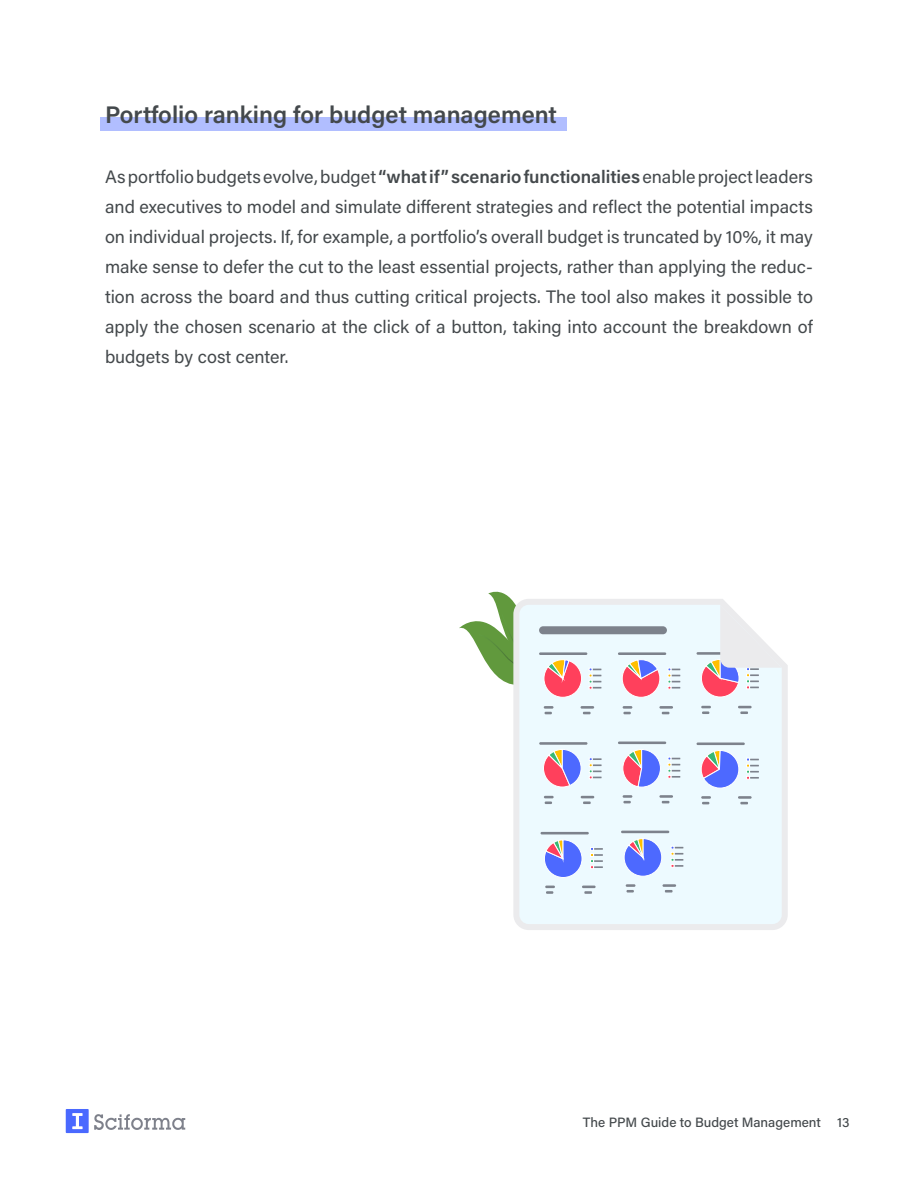
<style>
.page{position:relative;width:918px;height:1188px;background:#fff}
.page>*{position:absolute;margin:0;border:0;box-sizing:border-box;transform-origin:0 0}
.semititle{font:24px "Acumin Variable Concept";color:#44494c}
.semititle-2{font:18px/30px "Acumin Pro";color:#44494c;text-align:justify}
.t1{font:500 13.5px "Acumin Pro";color:#44494c}
.s1{font-weight:600}
</style>
<div class="page">
<svg style="left:66px;top:1109px;width:119px;height:24px"></svg>
<div style="left:100px;top:117px;width:467px;height:14px;background:#b1beff"></div>
<svg style="left:513px;top:599px;width:275px;height:331px;background:#ecf8fd"></svg>
<svg style="left:459px;top:591px;width:123px;height:107px"></svg>
<hr style="left:539px;top:652px;width:48px;height:3px;background:#7d828c">
<svg style="left:544px;top:706px;width:10px;height:8px"></svg>
<svg style="left:581px;top:706px;width:13px;height:8px"></svg>
<svg style="left:589px;top:668px;width:12px;height:21px"></svg>
<svg style="left:622px;top:659px;width:38px;height:39px"></svg>
<hr style="left:618px;top:652px;width:48px;height:3px;background:#7d828c">
<hr style="left:659px;top:706px;width:14px;height:3px;background:#7d828c">
<svg style="left:623px;top:706px;width:9px;height:8px"></svg>
<svg style="left:662px;top:712px;width:7px;height:2px"></svg>
<svg style="left:668px;top:668px;width:12px;height:21px"></svg>
<hr style="left:697px;top:652px;width:48px;height:3px;background:#7d828c">
<svg style="left:701px;top:706px;width:10px;height:8px"></svg>
<svg style="left:738px;top:706px;width:14px;height:8px"></svg>
<svg style="left:543px;top:749px;width:38px;height:38px"></svg>
<hr style="left:539px;top:742px;width:48px;height:3px;background:#7d828c">
<svg style="left:544px;top:796px;width:10px;height:8px"></svg>
<svg style="left:581px;top:796px;width:13px;height:8px"></svg>
<svg style="left:589px;top:758px;width:13px;height:21px"></svg>
<svg style="left:623px;top:749px;width:38px;height:38px"></svg>
<hr style="left:618px;top:742px;width:48px;height:2px;background:#7d828c">
<hr style="left:659px;top:795px;width:14px;height:3px;background:#7d828c">
<svg style="left:623px;top:795px;width:9px;height:8px"></svg>
<svg style="left:662px;top:801px;width:7px;height:2px"></svg>
<svg style="left:668px;top:757px;width:12px;height:21px"></svg>
<svg style="left:701px;top:750px;width:38px;height:38px"></svg>
<hr style="left:697px;top:743px;width:48px;height:2px;background:#7d828c">
<hr style="left:738px;top:796px;width:14px;height:3px;background:#7d828c">
<svg style="left:701px;top:796px;width:10px;height:8px"></svg>
<svg style="left:740px;top:802px;width:8px;height:2px"></svg>
<svg style="left:746px;top:758px;width:13px;height:21px"></svg>
<svg style="left:544px;top:840px;width:38px;height:38px"></svg>
<hr style="left:541px;top:832px;width:48px;height:2px;background:#7d828c">
<svg style="left:545px;top:886px;width:10px;height:8px"></svg>
<svg style="left:582px;top:886px;width:14px;height:8px"></svg>
<svg style="left:590px;top:847px;width:13px;height:22px"></svg>
<svg style="left:624px;top:838px;width:38px;height:38px"></svg>
<hr style="left:621px;top:831px;width:48px;height:2px;background:#7d828c">
<svg style="left:626px;top:884px;width:9px;height:9px"></svg>
<svg style="left:663px;top:884px;width:13px;height:9px"></svg>
<svg style="left:671px;top:846px;width:12px;height:21px"></svg>
<div style="left:539px;top:626px;width:128px;height:8px;background:#7d828c;border-radius:4px"></div>
<svg style="left:701px;top:605px;width:81px;height:92px"></svg>
<p class="semititle" style="left:105px;top:98px;width:454px">Portfolio ranking for budget management</p>
<p class="semititle-2" style="left:105px;top:161px;width:710px">As portfolio budgets evolve, budget <span class="s1">“what if” scenario functionalities</span> enable project leaders and executives to model and simulate different strategies and reflect the potential impacts on individual projects. If, for example, a portfolio’s overall budget is truncated by 10%, it may make sense to defer the cut to the least essential projects, rather than applying the reduc&shy;tion across the board and thus cutting critical projects. The tool also makes it possible to apply the chosen scenario at the click of a button, taking into account the breakdown of budgets by cost center.</p>
<p class="t1" style="left:583px;top:1113px;width:268px">The PPM Guide to Budget Management 13</p>
</div>
